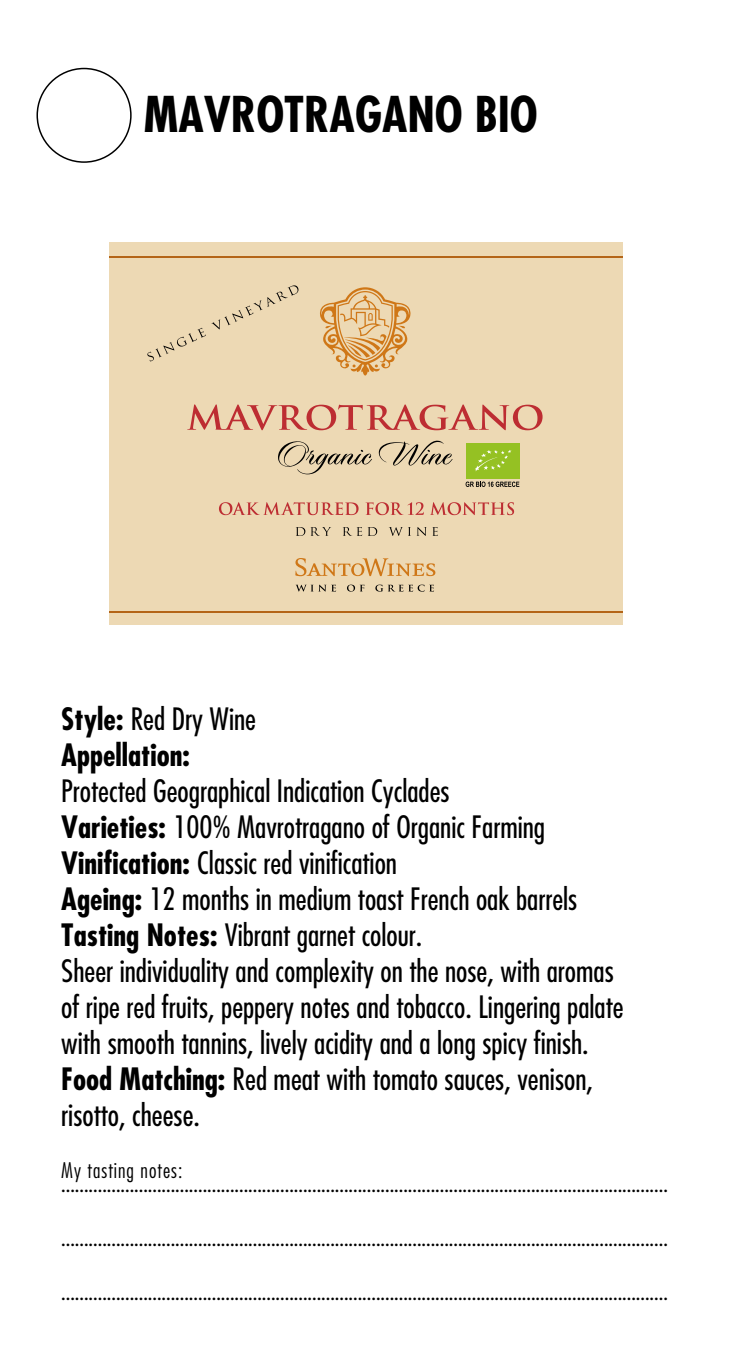
<style>
.page{position:relative;width:732px;height:1361px;background:#fff}
.page>*{position:absolute;margin:0;border:0;box-sizing:border-box;transform-origin:0 0}
.t1{font:700 48px "PF Futura Neu Cond";color:#000}
.t2{font:500 30px/36px "PF Futura Neu Cond";color:#000}
.t3{font:700 30px/36px "PF Futura Neu Cond";color:#000}
.t4{font:500 21px "PF Futura Neu Cond";color:#000}
.t5{font:300 21px "PF Futura Neu Cond";letter-spacing:.05em;color:#000}
.s1{color:#fff}
.s2{font-weight:500}
.s3{font-weight:700}
</style>
<div class="page">
<div style="left:109px;top:243px;width:513px;height:382px;background:#edd9b4"></div>
<hr style="left:109px;top:256px;width:513px;height:1px;background:#b46518">
<hr style="left:109px;top:611px;width:513px;height:2px;background:#b46518">
<svg style="left:296px;top:527px;width:35px;height:9px"></svg>
<svg style="left:343px;top:527px;width:34px;height:9px"></svg>
<svg style="left:388px;top:527px;width:38px;height:9px"></svg>
<svg style="left:432px;top:527px;width:5px;height:9px"></svg>
<svg style="left:219px;top:502px;width:139px;height:13px"></svg>
<svg style="left:365px;top:502px;width:59px;height:13px"></svg>
<svg style="left:430px;top:502px;width:84px;height:13px"></svg>
<svg style="left:278px;top:441px;width:94px;height:33px"></svg>
<svg style="left:378px;top:441px;width:74px;height:24px"></svg>
<svg style="left:187px;top:404px;width:355px;height:26px"></svg>
<svg style="left:320px;top:287px;width:91px;height:88px"></svg>
<svg style="left:295px;top:584px;width:41px;height:7px"></svg>
<svg style="left:347px;top:584px;width:17px;height:7px"></svg>
<svg style="left:375px;top:584px;width:59px;height:7px"></svg>
<svg style="left:295px;top:558px;width:140px;height:18px"></svg>
<div style="left:465px;top:443px;width:54px;height:35px;background:#95c123"></div>
<svg style="left:475px;top:450px;width:36px;height:21px"></svg>
<svg style="left:465px;top:481px;width:54px;height:6px"></svg>
<svg style="left:147px;top:285px;width:151px;height:76px"></svg>
<div style="left:36px;top:68px;width:96px;height:95px;border:2px solid #000;border-radius:50%"></div>
<h1 class="t1" style="left:61px;top:83px;width:478px"><span class="s1">14</span> MAVROTRAGANO BIO</h1>
<p class="t3" style="left:61px;top:700px;width:196px">Style: <span class="s2">Red Dry Wine<br></span>Appellation:</p>
<p class="t2" style="left:61px;top:772px;width:563px">Protected Geographical Indication Cyclades<br><span class="s3">Varieties:</span> 100% Mavrotragano of Organic Farming <span class="s3">Vinification:</span> Classic red vinification<br><span class="s3">Ageing:</span> 12 months in medium toast French oak barrels <span class="s3">Tasting Notes:</span> Vibrant garnet colour.<br>Sheer individuality and complexity on the nose, with aromas of ripe red fruits, peppery notes and tobacco. Lingering palate with smooth tannins, lively acidity and a long spicy finish.<br><span class="s3">Food Matching:</span> Red meat with tomato sauces, venison, risotto, cheese.</p>
<p class="t5" style="left:61px;top:1157px;width:123px">My tasting notes:</p>
<p class="t4" style="left:61px;top:1170px;width:608px">.....................................................................................................................................</p>
<p class="t4" style="left:61px;top:1224px;width:608px">.....................................................................................................................................</p>
<p class="t4" style="left:61px;top:1278px;width:608px">.....................................................................................................................................</p>
</div>
